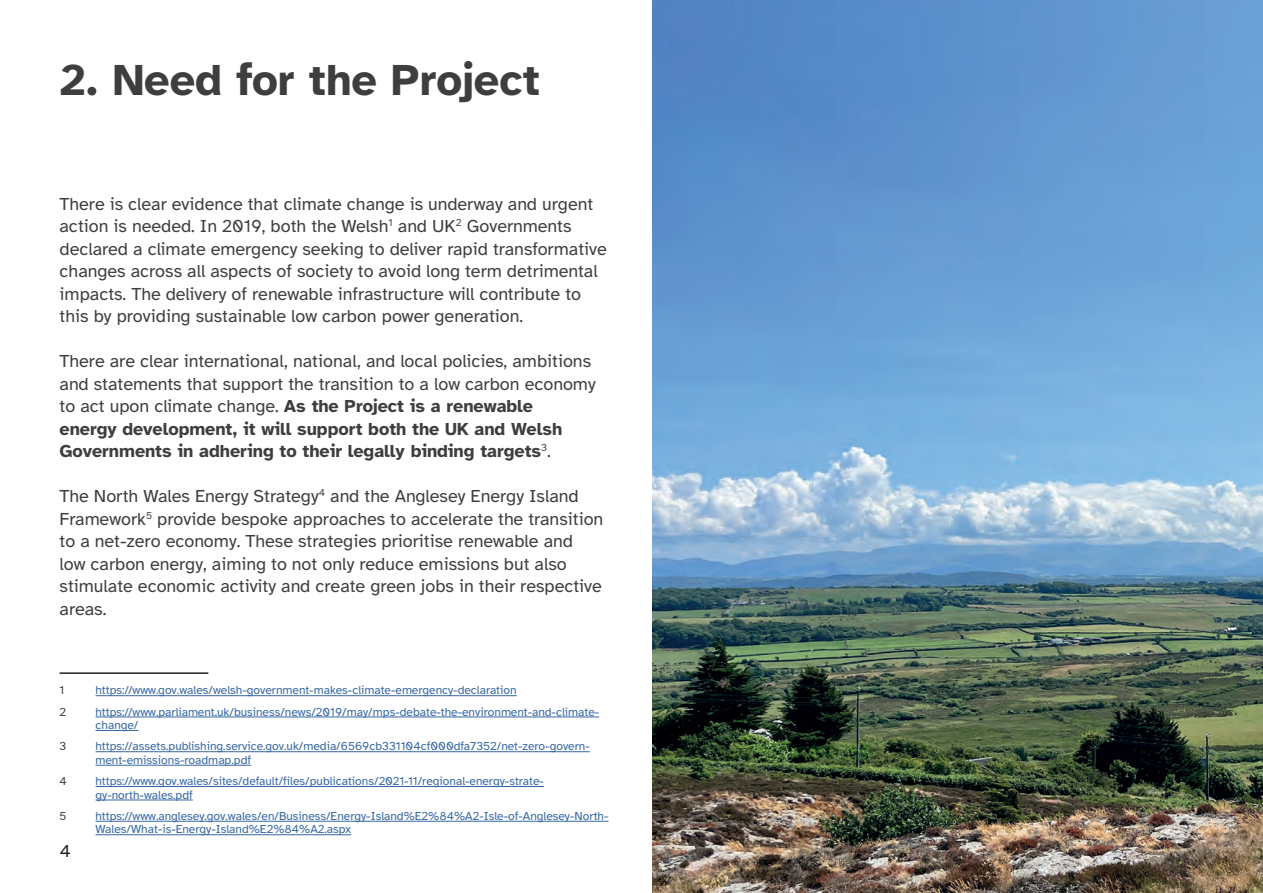
<style>
.page{position:relative;width:1263px;height:893px;background:#fff}
.page>*{position:absolute;margin:0;border:0;box-sizing:border-box;transform-origin:0 0}
.t1{font:700 45px "Atkinson Hyperlegible";color:#3e3e3f}
.t2{font:18px/22.5px "Atkinson Hyperlegible";color:#3e3e3f}
.t3{font:18px "Atkinson Hyperlegible";color:#231f20}
.t4{font:12px/13.5px "Atkinson Hyperlegible";color:#3667a4}
.t5{font:12px "Atkinson Hyperlegible";color:#3e3e3f}
.s1{font-weight:700}
</style>
<div class="page">
<hr style="left:60px;top:672px;width:148px;height:2px;background:#231f20">
<hr style="left:96px;top:695px;width:421px;height:1px;background:#3667a4">
<hr style="left:96px;top:717px;width:503px;height:1px;background:#3667a4">
<hr style="left:96px;top:730px;width:42px;height:1px;background:#3667a4">
<hr style="left:96px;top:751px;width:494px;height:1px;background:#3667a4">
<hr style="left:96px;top:765px;width:155px;height:1px;background:#3667a4">
<hr style="left:96px;top:786px;width:448px;height:1px;background:#3667a4">
<hr style="left:96px;top:800px;width:97px;height:1px;background:#3667a4">
<hr style="left:96px;top:821px;width:512px;height:1px;background:#3667a4">
<hr style="left:96px;top:834px;width:255px;height:1px;background:#3667a4">
<img style="left:653px;top:0;width:610px;height:893px">
<h1 class="t1" style="left:60px;top:54px;width:482px">2. Need for the Project</h1>
<p class="t2" style="left:60px;top:193px;width:549px">There is clear evidence that climate change is underway and urgent action is needed. In 2019, both the Welsh<sup>1</sup> and UK<sup>2</sup> Governments declared a climate emergency seeking to deliver rapid transformative changes across all aspects of society to avoid long term detrimental impacts. The delivery of renewable infrastructure will contribute to this by providing sustainable low carbon power generation.</p>
<p class="t2" style="left:60px;top:350px;width:538px">There are clear international, national, and local policies, ambitions and statements that support the transition to a low carbon economy to act upon climate change. <span class="s1">As the Project is a renewable<br>energy development, it will support both the UK and Welsh Governments in adhering to their legally binding targets</span><sup>3</sup>.</p>
<p class="t2" style="left:60px;top:485px;width:545px">The North Wales Energy Strategy<sup>4</sup> and the Anglesey Energy Island Framework<sup>5</sup> provide bespoke approaches to accelerate the transition to a net-zero economy. These strategies prioritise renewable and<br>low carbon energy, aiming to not only reduce emissions but also stimulate economic activity and create green jobs in their respective areas.</p>
<p class="t5" style="left:60px;top:684px;width:6px">1</p>
<p class="t4" style="left:96px;top:684px;width:423px">https://www.gov.wales/welsh-government-makes-climate-emergency-declaration</p>
<p class="t5" style="left:60px;top:705px;width:8px">2</p>
<p class="t4" style="left:96px;top:705px;width:505px">https://www.parliament.uk/business/news/2019/may/mps-debate-the-environment-and-climate&shy;change/</p>
<p class="t5" style="left:60px;top:740px;width:8px">3</p>
<p class="t4" style="left:96px;top:740px;width:496px">https://assets.publishing.service.gov.uk/media/6569cb331104cf000dfa7352/net-zero-govern&shy;ment-emissions-roadmap.pdf</p>
<p class="t5" style="left:60px;top:774px;width:9px">4</p>
<p class="t4" style="left:96px;top:775px;width:450px">https://www.gov.wales/sites/default/files/publications/2021-11/regional-energy-strate&shy;gy-north-wales.pdf</p>
<p class="t5" style="left:60px;top:809px;width:8px">5</p>
<p class="t4" style="left:96px;top:809px;width:514px">https://www.anglesey.gov.wales/en/Business/Energy-Island%E2%84%A2-Isle-of-Anglesey-North-<br>Wales/What-is-Energy-Island%E2%84%A2.aspx</p>
<p class="t3" style="left:60px;top:841px;width:13px">4</p>
</div>
